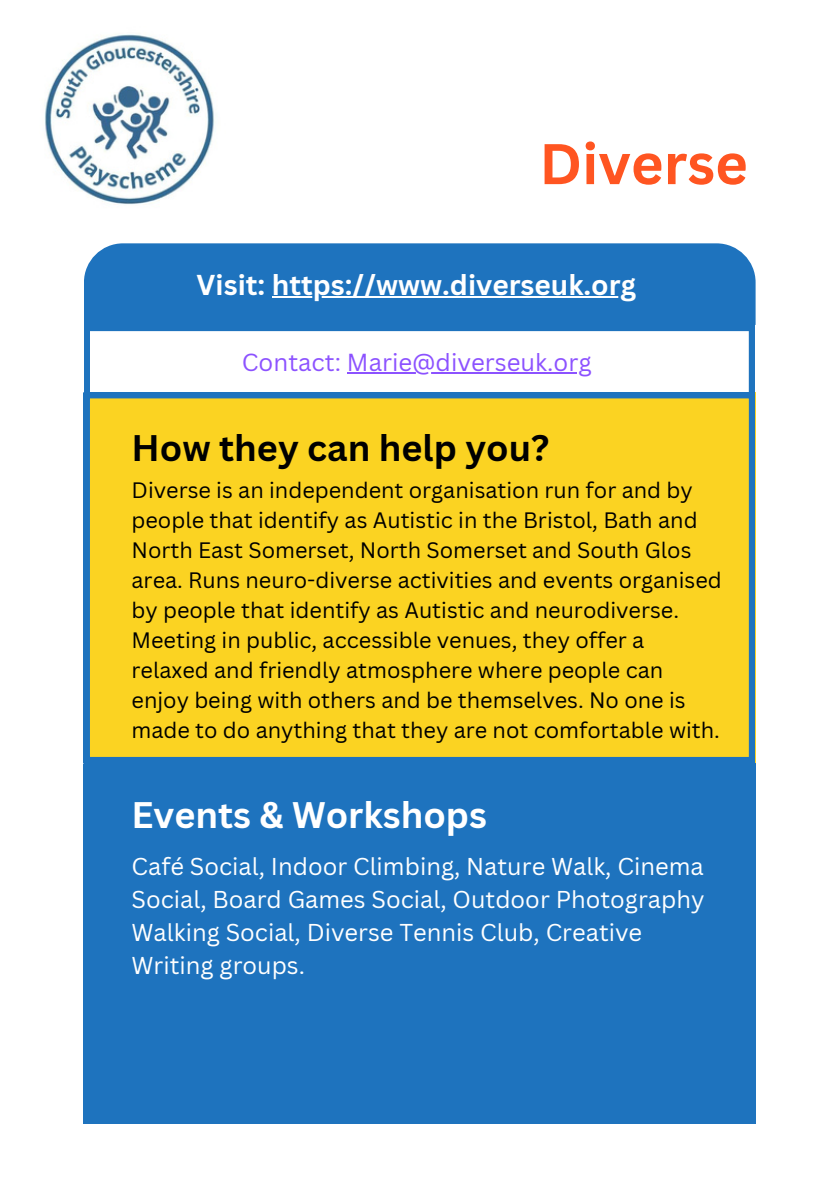
<style>
.page{position:relative;width:839px;height:1191px;background:#fff}
.page>*{position:absolute;margin:0;border:0;box-sizing:border-box;transform-origin:0 0}
.t1{font:700 56px "Canva Sans";color:#ff5521}
.t2{font:700 36px "Canva Sans";color:#000}
.t3{font:700 36px "Canva Sans";color:#fff}
.t4{font:700 28px "Canva Sans";color:#fff}
.t5{font:24px "Canva Sans";color:#8c52ff}
.t6{font:23.8px/33px "Canva Sans";color:#fff}
.t7{font:21.8px/30px "Canva Sans";color:#000}
</style>
<div class="page">
<img style="left:44px;top:34px;width:170px;height:171px">
<div style="left:84px;top:243px;width:671px;height:118px;background:#1e73be;border-radius:39px"></div>
<svg style="left:84px;top:328px;width:670px;height:64px"></svg>
<div style="left:84px;top:392px;width:670px;height:371px;background:#fbd322"></div>
<div style="left:84px;top:763px;width:670px;height:360px;background:#1e73be"></div>
<hr style="left:272px;top:296px;width:364px;height:2px;background:#fff">
<hr style="left:347px;top:372px;width:244px;height:2px;background:#8c52ff">
<p class="t1" style="left:539px;top:124px;width:210px">Diverse</p>
<p class="t4" style="left:197px;top:265px;width:441px">Visit: https://www.diverseuk.org</p>
<p class="t5" style="left:242px;top:345px;width:351px">Contact: Marie@diverseuk.org</p>
<p class="t2" style="left:131px;top:423px;width:419px">How they can help you?</p>
<p class="t7" style="left:131px;top:475px;width:591px">Diverse is an independent organisation run for and by people that identify as Autistic in the Bristol, Bath and North East Somerset, North Somerset and South Glos area. Runs neuro-diverse activities and events organised by people that identify as Autistic and neurodiverse.<br>Meeting in public, accessible venues, they offer a relaxed and friendly atmosphere where people can enjoy being with others and be themselves. No one is made to do anything that they are not comfortable with.</p>
<p class="t3" style="left:131px;top:790px;width:357px">Events &amp; Workshops</p>
<p class="t6" style="left:131px;top:850px;width:574px">Café Social, Indoor Climbing, Nature Walk, Cinema Social, Board Games Social, Outdoor Photography Walking Social, Diverse Tennis Club, Creative Writing groups.</p>
</div>
